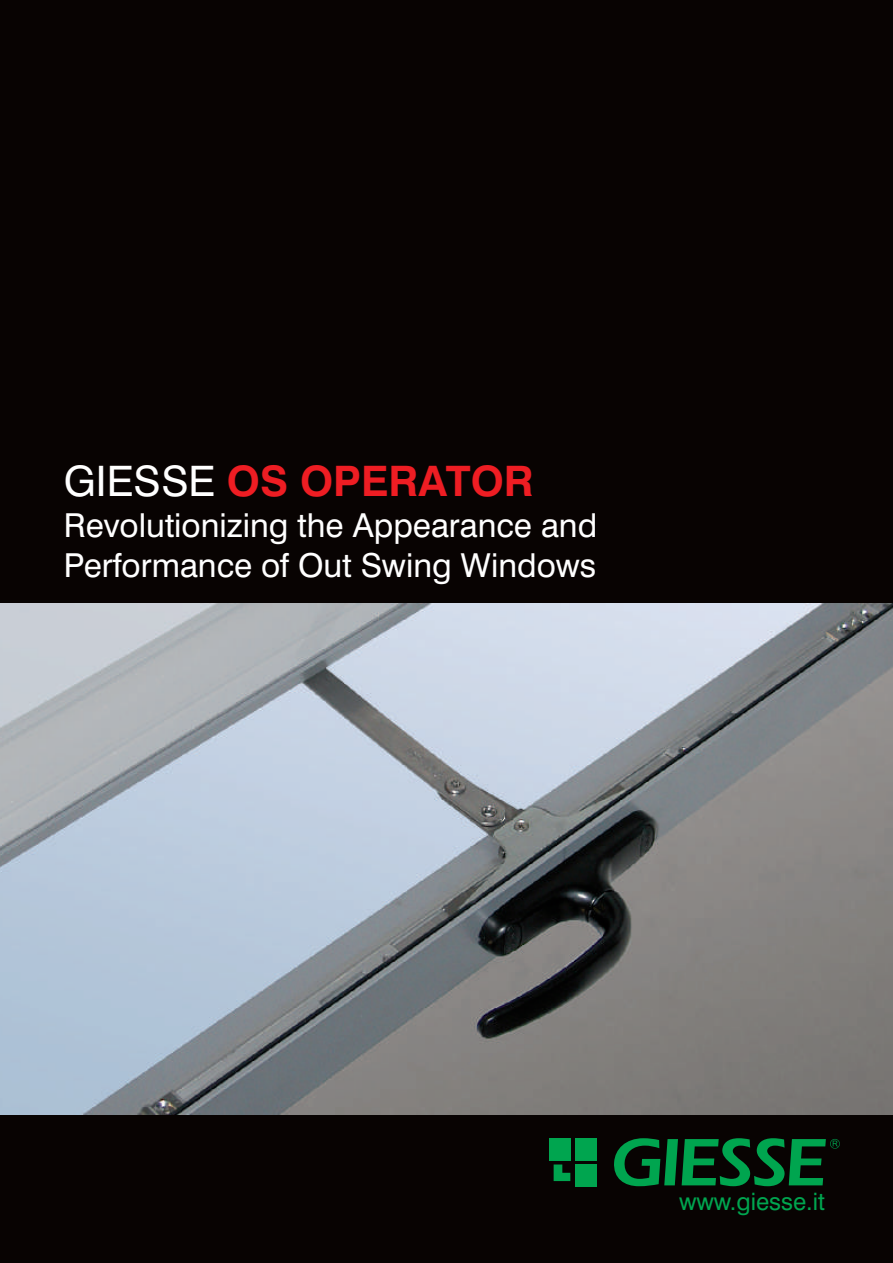
<style>
.page{position:relative;width:893px;height:1263px;background:#080302}
.page>*{position:absolute;margin:0;border:0;box-sizing:border-box;transform-origin:0 0}
.t1{font:700 42px "Swiss 721 BT";color:#ee1d23}
.t2{font:33px/39.6px "Swiss 721 BT";color:#fff}
.t3{font:24px "Swiss 721 BT";color:#00a54f}
.s1{font-weight:400;color:#fff}
</style>
<div class="page">
<div style="left:0;top:476px;width:893px;height:128px;background:#080302"></div>
<div style="left:549px;top:1138px;width:21px;height:22px;background:#00a54f"></div>
<div style="left:575px;top:1138px;width:22px;height:22px;background:#00a54f"></div>
<div style="left:575px;top:1164px;width:22px;height:22px;background:#00a54f"></div>
<svg style="left:554px;top:1164px;width:16px;height:17px"></svg>
<svg style="left:613px;top:1138px;width:227px;height:48px;background:#044e25"></svg>
<img style="left:0;top:604px;width:893px;height:510px">
<p class="t1" style="left:64px;top:464px;width:472px"><span class="s1">GIESSE</span> OS OPERATOR</p>
<p class="t2" style="left:64px;top:509px;width:535px">Revolutionizing the Appearance and<br>Performance of Out Swing Windows</p>
<p class="t3" style="left:679px;top:1192px;width:147px">www.giesse.it</p>
</div>
